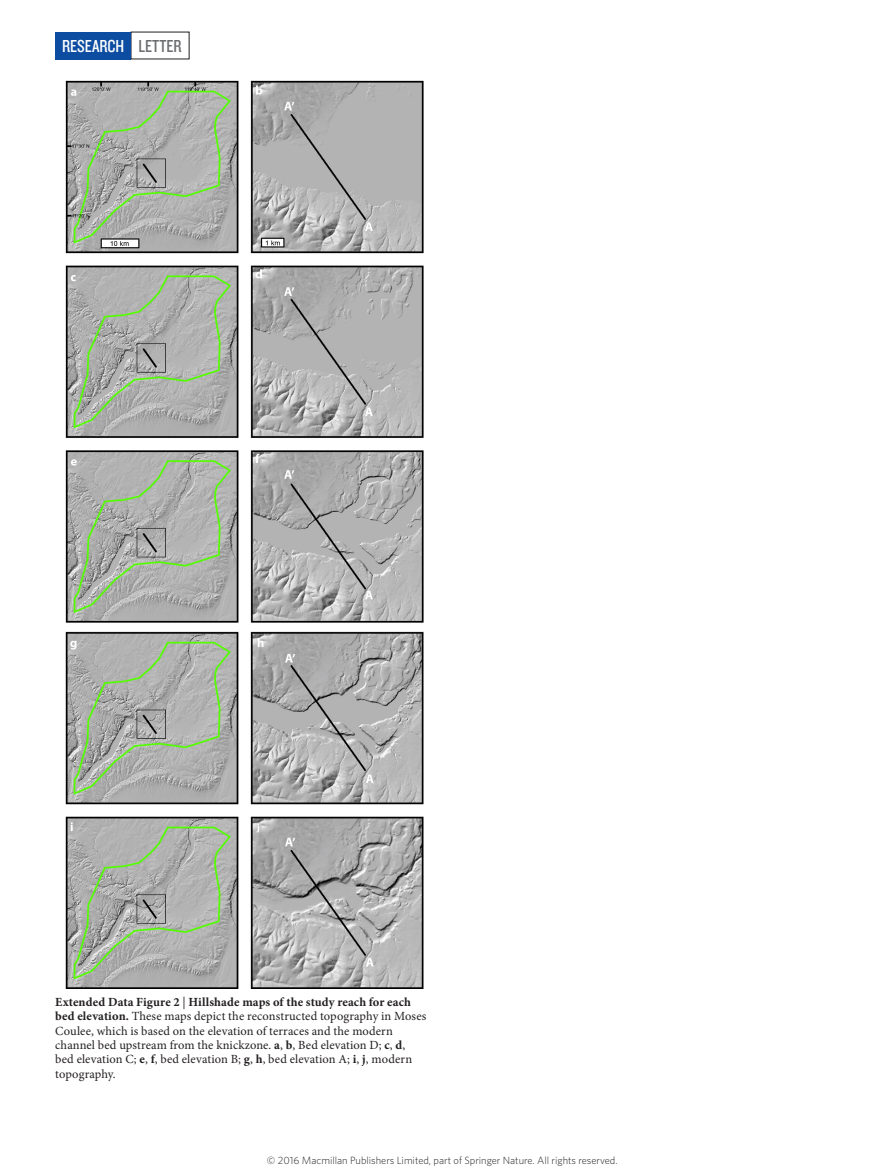
<style>
.page{position:relative;width:893px;height:1174px;background:#fff}
.page>*{position:absolute;margin:0;border:0;box-sizing:border-box;transform-origin:0 0}
.t1{font:18px "Knockout 29 Junior Ltweight";color:#fff}
.t2{font:12.45px/14.2px "Minion Pro";letter-spacing:.01em;color:#231f20}
.t3{font:300 10.5px "Whitney";color:#231f20}
.s1{color:#6c6d70}
.s2{font-weight:700}
</style>
<div class="page">
<div style="left:55px;top:32px;width:76px;height:27px;background:#0d4da1"></div>
<img style="left:66px;top:81px;width:357px;height:907px">
<h1 class="t1" style="left:62px;top:34px;width:121px">RESEARCH <span class="s1">LETTER</span></h1>
<p class="t2" style="left:55px;top:995px;width:373px"><span class="s2">Extended Data Figure 2</span> | <span class="s2">Hillshade maps of the study reach for each bed elevation.</span> These maps depict the reconstructed topography in Moses Coulee, which is based on the elevation of terraces and the modern channel bed upstream from the knickzone. <span class="s2">a</span>, <span class="s2">b</span>, Bed elevation D; <span class="s2">c</span>, <span class="s2">d</span>, bed elevation C; <span class="s2">e</span>, <span class="s2">f</span>, bed elevation B; <span class="s2">g</span>, <span class="s2">h</span>, bed elevation A; <span class="s2">i</span>, <span class="s2">j</span>, modern topography.</p>
<p class="t3" style="left:267px;top:1153px;width:352px">© 2016 Macmillan Publishers Limited, part of Springer Nature. All rights reserved.</p>
</div>
